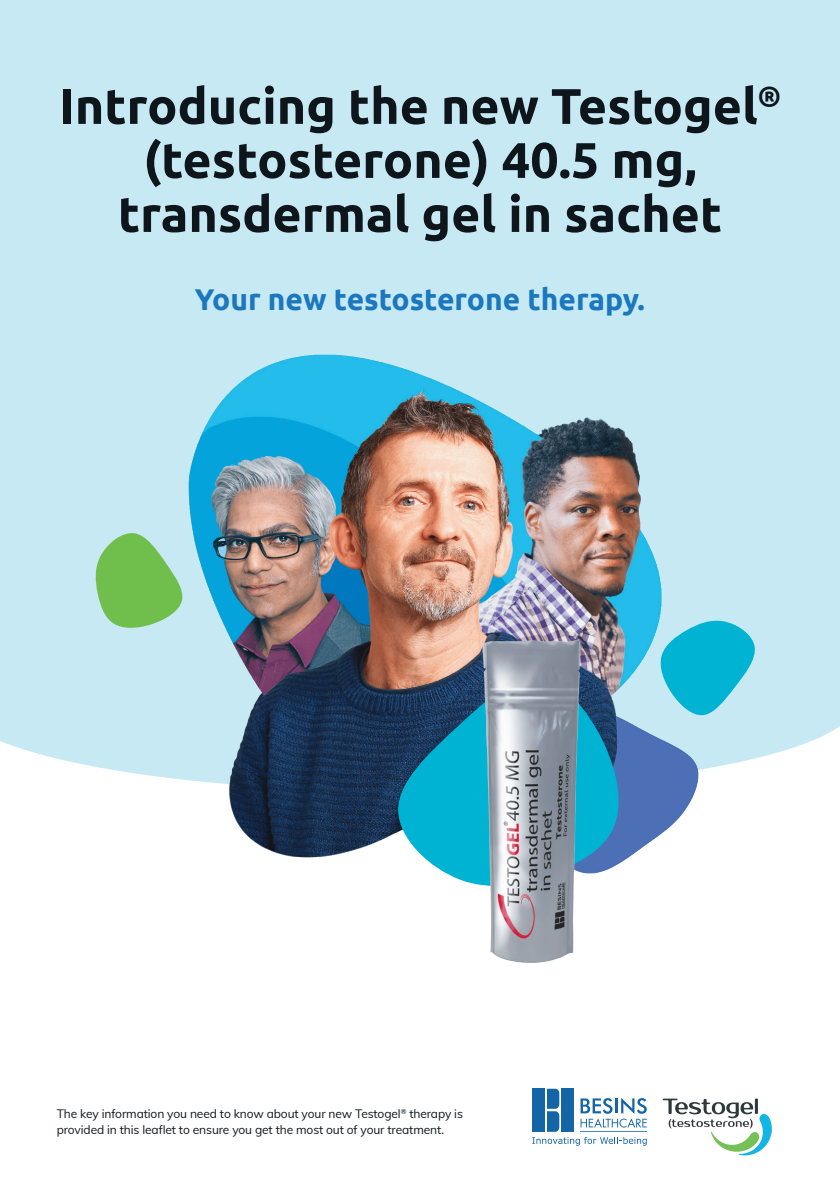
<style>
.page{position:relative;width:840px;height:1191px;background:#fff}
.page>*{position:absolute;margin:0;border:0;box-sizing:border-box;transform-origin:0 0}
.t1{font:700 50px/54px "Ubuntu";color:#0e161c;text-align:center}
.t2{font:700 30px "Ubuntu";color:#1b78be}
.t3{font:12px/16px "Muli";letter-spacing:-.01em;color:#0e161c}
</style>
<div class="page">
<div style="left:0;top:0;width:839px;height:755px;background:#c7e9f4"></div>
<img style="left:43px;top:310px;width:753px;height:551px">
<svg style="left:397px;top:676px;width:226px;height:199px;background:#3488a5"></svg>
<svg style="left:0;top:0;width:1px;height:296px"></svg>
<svg style="left:532px;top:1088px;width:114px;height:57px"></svg>
<svg style="left:662px;top:1098px;width:109px;height:57px"></svg>
<img style="left:449px;top:620px;width:169px;height:343px">
<p class="t1" style="left:59px;top:78px;width:723px">Introducing the new Testogel<sup>® </sup>(testosterone) 40.5 mg, transdermal gel in sachet</p>
<p class="t2" style="left:195px;top:281px;width:451px">Your new testosterone therapy.</p>
<p class="t3" style="left:57px;top:1104px;width:407px">The key information you need to know about your new Testogel<sup>®</sup> therapy is provided in this leaflet to ensure you get the most out of your treatment.</p>
</div>
